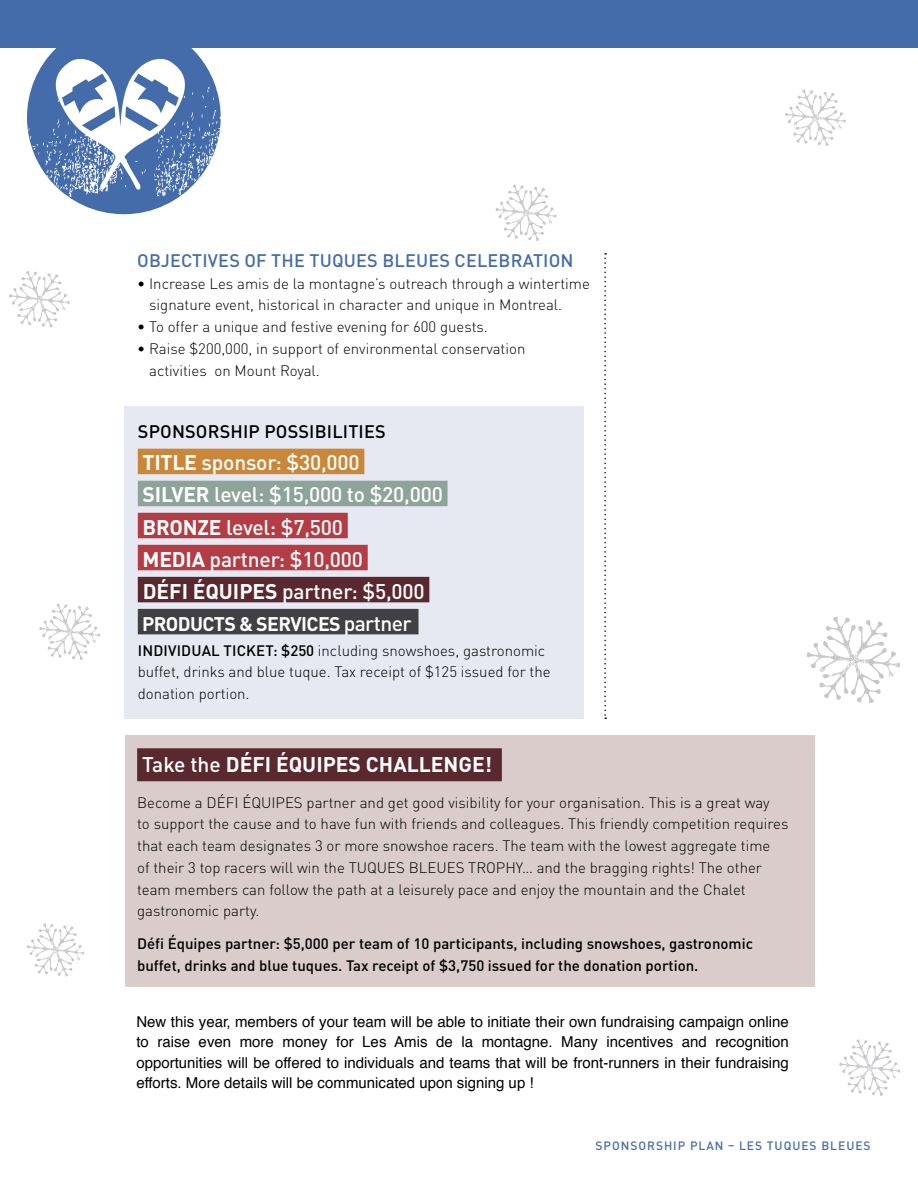
<style>
.page{position:relative;width:918px;height:1188px;background:#fff}
.page>*{position:absolute;margin:0;border:0;box-sizing:border-box;transform-origin:0 0}
.t1{font:500 21px/32.1px "DIN Pro";letter-spacing:-.01em;color:#fff}
.t2{font:700 21px "DIN Pro";color:#fff}
.t3{font:700 19.5px "DIN Pro";letter-spacing:-.03em;color:#fff}
.t4{font:500 18px "DIN Pro";letter-spacing:.01em;color:#446caa}
.t5{font:500 18px "DIN Pro";letter-spacing:.01em;color:#000}
.t6{font:300 15px/21.8px "DIN Pro";color:#000}
.t7{font:15px/20.5px "Helvetica";color:#000;text-align:justify}
.t8{font:500 15px/21.8px "DIN Pro";color:#000}
.t9{font:500 12px "DIN Pro";letter-spacing:.08em;color:#446caa}
.s1{font-weight:700}
.s2{font-weight:500;font-size:21px}
.s3{font-weight:500}
</style>
<div class="page">
<div style="left:124px;top:406px;width:460px;height:313px;background:#e6e8f2"></div>
<div style="left:125px;top:735px;width:690px;height:252px;background:#d9cccb"></div>
<div style="left:137px;top:748px;width:365px;height:33px;background:#59292f"></div>
<svg style="left:39px;top:604px;width:61px;height:56px"></svg>
<svg style="left:9px;top:271px;width:61px;height:57px"></svg>
<svg style="left:495px;top:185px;width:62px;height:56px"></svg>
<svg style="left:839px;top:1039px;width:61px;height:57px"></svg>
<svg style="left:785px;top:90px;width:61px;height:56px"></svg>
<svg style="left:806px;top:617px;width:94px;height:86px"></svg>
<div style="left:0;top:0;width:918px;height:48px;background:#446caa"></div>
<svg style="left:27px;top:48px;width:194px;height:166px"></svg>
<div style="left:138px;top:449px;width:226px;height:25px;background:#cb8739"></div>
<div style="left:138px;top:481px;width:310px;height:25px;background:#8ea499"></div>
<div style="left:138px;top:513px;width:210px;height:25px;background:#b33c45"></div>
<div style="left:138px;top:545px;width:230px;height:25px;background:#b33c45"></div>
<div style="left:138px;top:577px;width:291px;height:25px;background:#59292f"></div>
<div style="left:138px;top:609px;width:281px;height:25px;background:#414042"></div>
<svg style="left:604px;top:253px;width:2px;height:466px"></svg>
<svg style="left:27px;top:923px;width:58px;height:54px"></svg>
<p class="t4" style="left:137px;top:246px;width:438px">OBJECTIVES OF THE TUQUES BLEUES CELEBRATION</p>
<p class="t6" style="left:149px;top:271px;width:442px;text-indent:-12px">• Increase Les amis de la montagne’s outreach through a wintertime signature event, historical in character and unique in Montreal.</p>
<p class="t6" style="left:137px;top:314px;width:352px">• To offer a unique and festive evening for 600 guests.</p>
<p class="t6" style="left:149px;top:336px;width:378px;text-indent:-12px">• Raise $200,000, in support of environmental conservation activities on Mount Royal.</p>
<p class="t5" style="left:138px;top:417px;width:249px">SPONSORSHIP POSSIBILITIES</p>
<h1 class="t1" style="left:143px;top:445px;width:302px"><span class="s1">TITLE</span> sponsor: $30,000<br><span class="s1">SILVER</span> level: $15,000 to $20,000<br><span class="s1">BRONZE</span> level: $7,500<br><span class="s1">MEDIA</span> partner: $10,000<br><span class="s1">DÉFI ÉQUIPES</span> partner: $5,000</h1>
<h2 class="t3" style="left:142px;top:607px;width:271px">PRODUCTS &amp; SERVICES <span class="s2">partner</span></h2>
<p class="t6" style="left:138px;top:638px;width:414px"><span class="s3">INDIVIDUAL TICKET: $250</span> including snowshoes, gastronomic buffet, drinks and blue tuque. Tax receipt of $125 issued for the donation portion.</p>
<h1 class="t2" style="left:142px;top:747px;width:351px"><span class="s3">Take the</span> DÉFI ÉQUIPES CHALLENGE!</h1>
<p class="t6" style="left:137px;top:790px;width:653px">Become a DÉFI ÉQUIPES partner and get good visibility for your organisation. This is a great way<br>to support the cause and to have fun with friends and colleagues. This friendly competition requires that each team designates 3 or more snowshoe racers. The team with the lowest aggregate time<br>of their 3 top racers will win the TUQUES BLEUES TROPHY… and the bragging rights! The other team members can follow the path at a leisurely pace and enjoy the mountain and the Chalet gastronomic party.</p>
<p class="t8" style="left:137px;top:931px;width:617px">Défi Équipes partner: $5,000 per team of 10 participants, including snowshoes, gastronomic buffet, drinks and blue tuques. Tax receipt of $3,750 issued for the donation portion.</p>
<p class="t7" style="left:136px;top:1013px;width:654px">New this year, members of your team will be able to initiate their own fundraising campaign online to raise even more money for Les Amis de la montagne. Many incentives and recognition opportunities will be offered to individuals and teams that will be front-runners in their fundraising efforts. More details will be communicated upon signing up !</p>
<p class="t9" style="left:596px;top:1136px;width:277px">SPONSORSHIP PLAN – LES TUQUES BLEUES</p>
</div>
